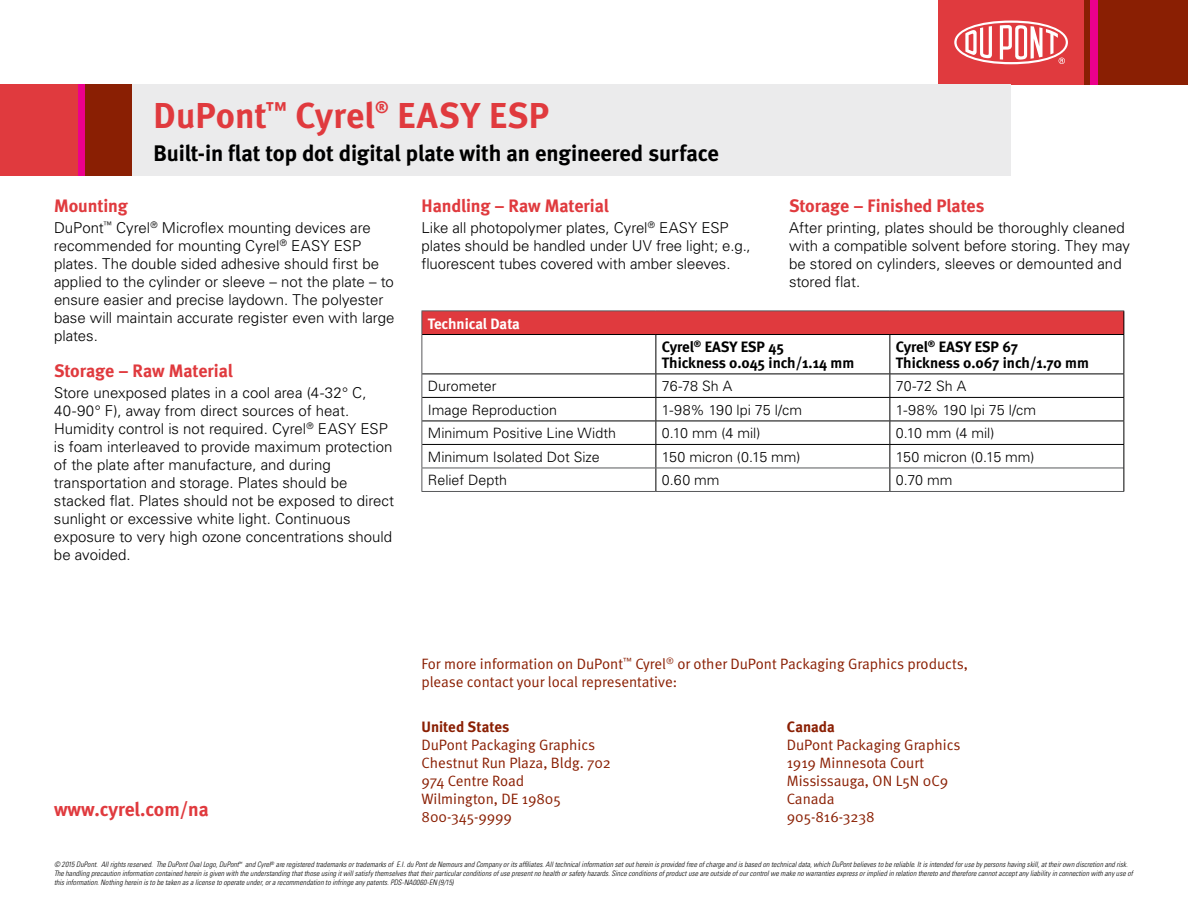
<style>
.page{position:relative;width:1188px;height:918px;background:#fff}
.page>*{position:absolute;margin:0;border:0;box-sizing:border-box;transform-origin:0 0}
.t1{font:700 36px "Meta";letter-spacing:.005em;color:#e03a3e}
.t2{font:700 22.5px "Meta";letter-spacing:-.01em;color:#000}
.t3{font:700 19.5px "Meta";color:#e03a3e}
.t4{font:700 18px "Meta";letter-spacing:-.005em;color:#e03a3e}
.t5{font:300 15px/18px "Univers";color:#000}
.t6{font:15px/18px "Meta Normal";color:#8a1f03}
.t7{font:700 15px/15.8px "Meta";letter-spacing:-.005em;color:#000}
.t8{font:700 15px "Meta";color:#8a1f03}
.t9{font:700 15px "Meta";color:#fff}
.t10{font:300 14.25px "Univers";color:#000}
.t11{font:italic 300 condensed 7.5px/9px "Univers";letter-spacing:.01em;color:#000}
</style>
<div class="page">
<div style="left:1084px;top:0;width:104px;height:85px;background:#8a1f03"></div>
<div style="left:1090px;top:0;width:8px;height:85px;background:#ec008c"></div>
<div style="left:939px;top:0;width:145px;height:85px;background:#e03a3e"></div>
<svg style="left:954px;top:21px;width:114px;height:43px"></svg>
<div style="left:76px;top:85px;width:9px;height:91px;background:#ec008c"></div>
<div style="left:0;top:85px;width:77px;height:91px;background:#e03a3e"></div>
<div style="left:85px;top:85px;width:47px;height:91px;background:#8a1f03"></div>
<div style="left:132px;top:85px;width:878px;height:91px;background:#ebebec"></div>
<div style="left:422px;top:311px;width:702px;height:24px;background:#e03a3e"></div>
<hr style="left:422px;top:310px;width:234px;height:1px;background:#58595b">
<svg style="left:422px;top:311px;width:1px;height:23px"></svg>
<hr style="left:656px;top:310px;width:234px;height:1px;background:#58595b">
<hr style="left:890px;top:310px;width:234px;height:1px;background:#58595b">
<hr style="left:422px;top:335px;width:1px;height:39px;background:#58595b">
<hr style="left:422px;top:468px;width:234px;height:1px;background:#58595b">
<svg style="left:422px;top:375px;width:1px;height:116px"></svg>
<hr style="left:656px;top:468px;width:234px;height:1px;background:#58595b">
<hr style="left:890px;top:468px;width:234px;height:1px;background:#58595b">
<hr style="left:422px;top:491px;width:234px;height:1px;background:#58595b">
<hr style="left:656px;top:491px;width:234px;height:1px;background:#58595b">
<hr style="left:890px;top:491px;width:234px;height:1px;background:#58595b">
<svg style="left:1124px;top:311px;width:1px;height:23px"></svg>
<hr style="left:422px;top:334px;width:234px;height:1px;background:#000">
<hr style="left:656px;top:334px;width:234px;height:1px;background:#000">
<hr style="left:656px;top:335px;width:1px;height:39px;background:#000">
<hr style="left:890px;top:334px;width:234px;height:1px;background:#000">
<hr style="left:890px;top:335px;width:1px;height:39px;background:#000">
<hr style="left:1124px;top:335px;width:1px;height:39px;background:#000">
<hr style="left:422px;top:374px;width:234px;height:1px;background:#000">
<hr style="left:656px;top:374px;width:234px;height:1px;background:#000">
<hr style="left:890px;top:374px;width:234px;height:1px;background:#000">
<hr style="left:422px;top:397px;width:234px;height:1px;background:#000">
<hr style="left:656px;top:397px;width:234px;height:1px;background:#000">
<hr style="left:890px;top:397px;width:234px;height:1px;background:#000">
<hr style="left:422px;top:421px;width:234px;height:1px;background:#000">
<hr style="left:656px;top:421px;width:234px;height:1px;background:#000">
<hr style="left:890px;top:421px;width:234px;height:1px;background:#000">
<hr style="left:422px;top:444px;width:234px;height:1px;background:#000">
<hr style="left:656px;top:444px;width:234px;height:1px;background:#000">
<hr style="left:890px;top:444px;width:234px;height:1px;background:#000">
<svg style="left:656px;top:374px;width:1px;height:117px"></svg>
<svg style="left:890px;top:374px;width:1px;height:117px"></svg>
<svg style="left:1124px;top:374px;width:1px;height:117px"></svg>
<h1 class="t1" style="left:154px;top:94px;width:397px">DuPont<sup>™</sup> Cyrel<sup>®</sup> EASY ESP</h1>
<h2 class="t2" style="left:154px;top:139px;width:567px">Built-in flat top dot digital plate with an engineered surface</h2>
<p class="t4" style="left:54px;top:195px;width:75px">Mounting</p>
<p class="t5" style="left:54px;top:218px;width:342px">DuPont<sup>™</sup> Cyrel<sup>®</sup> Microflex mounting devices are recommended for mounting Cyrel<sup>®</sup> EASY ESP plates. The double sided adhesive should first be applied to the cylinder or sleeve – not the plate – to ensure easier and precise laydown. The polyester base will maintain accurate register even with large plates.</p>
<p class="t4" style="left:54px;top:360px;width:180px">Storage – Raw Material</p>
<p class="t5" style="left:54px;top:383px;width:342px">Store unexposed plates in a cool area (4-32° C, 40-90° F), away from direct sources of heat.<br>Humidity control is not required. Cyrel<sup>®</sup> EASY ESP is foam interleaved to provide maximum protection of the plate after manufacture, and during transportation and storage. Plates should be stacked flat. Plates should not be exposed to direct sunlight or excessive white light. Continuous exposure to very high ozone concentrations should be avoided.</p>
<p class="t4" style="left:422px;top:195px;width:189px">Handling – Raw Material</p>
<p class="t5" style="left:421px;top:218px;width:331px">Like all photopolymer plates, Cyrel<sup>®</sup> EASY ESP plates should be handled under UV free light; e.g., fluorescent tubes covered with amber sleeves.</p>
<p class="t9" style="left:428px;top:314px;width:94px">Technical Data</p>
<p class="t4" style="left:789px;top:195px;width:197px">Storage – Finished Plates</p>
<p class="t5" style="left:789px;top:218px;width:343px">After printing, plates should be thoroughly cleaned with a compatible solvent before storing. They may be stored on cylinders, sleeves or demounted and stored flat.</p>
<p class="t7" style="left:662px;top:339px;width:194px">Cyrel<sup>®</sup> EASY ESP 45<br>Thickness 0.045 inch/1.14 mm</p>
<p class="t7" style="left:896px;top:339px;width:195px">Cyrel<sup>®</sup> EASY ESP 67<br>Thickness 0.067 inch/1.70 mm</p>
<p class="t10" style="left:428px;top:378px;width:70px">Durometer</p>
<p class="t10" style="left:662px;top:378px;width:72px">76-78 Sh A</p>
<p class="t10" style="left:896px;top:378px;width:72px">70-72 Sh A</p>
<p class="t10" style="left:428px;top:401px;width:131px">Image Reproduction</p>
<p class="t10" style="left:662px;top:401px;width:142px">1-98% 190 lpi 75 l/cm</p>
<p class="t10" style="left:896px;top:401px;width:142px">1-98% 190 lpi 75 l/cm</p>
<p class="t10" style="left:428px;top:425px;width:190px">Minimum Positive Line Width</p>
<p class="t10" style="left:662px;top:425px;width:100px">0.10 mm (4 mil)</p>
<p class="t10" style="left:896px;top:425px;width:100px">0.10 mm (4 mil)</p>
<p class="t10" style="left:428px;top:448px;width:173px">Minimum Isolated Dot Size</p>
<p class="t10" style="left:662px;top:448px;width:140px">150 micron (0.15 mm)</p>
<p class="t10" style="left:896px;top:448px;width:140px">150 micron (0.15 mm)</p>
<p class="t10" style="left:428px;top:472px;width:81px">Relief Depth</p>
<p class="t10" style="left:662px;top:472px;width:59px">0.60 mm</p>
<p class="t10" style="left:896px;top:472px;width:58px">0.70 mm</p>
<p class="t6" style="left:421px;top:655px;width:548px">For more information on DuPont<sup>™</sup> Cyrel<sup>®</sup> or other DuPont Packaging Graphics products, please contact your local representative:</p>
<p class="t8" style="left:787px;top:718px;width:50px">Canada</p>
<p class="t6" style="left:787px;top:735px;width:175px">DuPont Packaging Graphics<br>1919 Minnesota Court<br>Mississauga, ON L5N 0C9<br>Canada</p>
<p class="t8" style="left:422px;top:718px;width:89px">United States</p>
<p class="t6" style="left:422px;top:736px;width:191px">DuPont Packaging Graphics<br>Chestnut Run Plaza, Bldg. 702<br>974 Centre Road<br>Wilmington, DE 19805<br>800-345-9999</p>
<h3 class="t3" style="left:54px;top:798px;width:156px">www.cyrel.com/na</h3>
<p class="t6" style="left:787px;top:807px;width:89px">905-816-3238</p>
<p class="t11" style="left:54px;top:860px;width:1080px">© 2015 DuPont. All rights reserved. The DuPont Oval Logo, DuPont<sup>™</sup> and Cyrel<sup>®</sup> are registered trademarks or trademarks of E.I. du Pont de Nemours and Company or its affiliates. All technical information set out herein is provided free of charge and is based on technical data, which DuPont believes to be reliable. It is intended for use by persons having skill, at their own discretion and risk.<br>The handling precaution information contained herein is given with the understanding that those using it will satisfy themselves that their particular conditions of use present no health or safety hazards. Since conditions of product use are outside of our control we make no warranties express or implied in relation thereto and therefore cannot accept any liability in connection with any use of this information. Nothing herein is to be taken as a license to operate under, or a recommendation to infringe any patents. PDS-NA0060-EN (9/15)</p>
</div>
